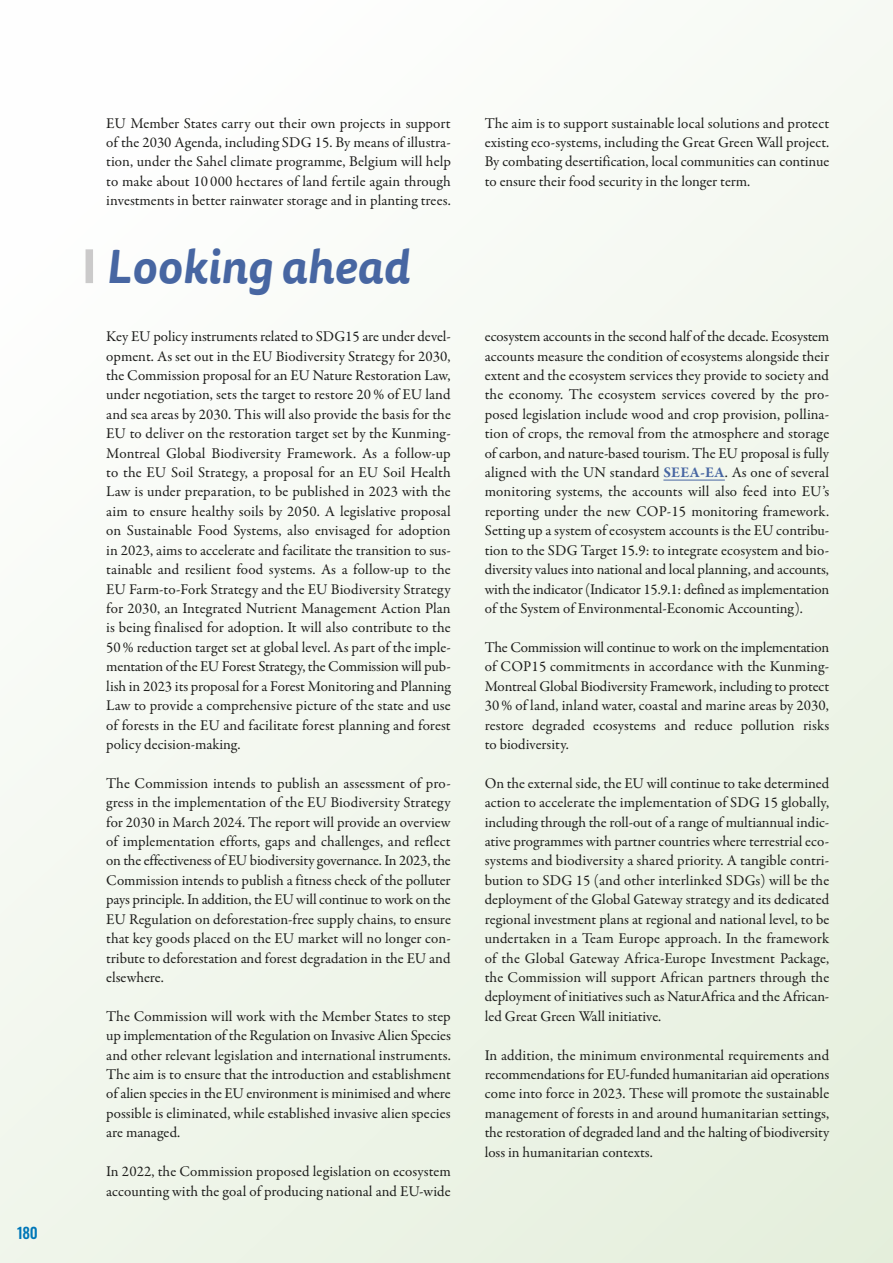
<style>
.page{position:relative;width:893px;height:1263px;background:#fff}
.page>*{position:absolute;margin:0;border:0;box-sizing:border-box;transform-origin:0 0}
.Subtitle{font:italic 700 46.5px "Tisa Sans Pro";color:#4766a2}
.Body{font:15px/19.4px "Garamond Premr Pro";color:#1d1d1b;text-align:justify}
.t1{font:500 15px "Oswald";color:#0077b8}
.s1{font-weight:700;color:#4766a2}
</style>
<div class="page">
<div style="left:0;top:0;width:893px;height:1263px;background:linear-gradient(to right,#f9fbf7,#edf4e7)"></div>
<div style="left:86px;top:249px;width:7px;height:34px;background:#cbcaca"></div>
<hr style="left:663px;top:480px;width:62px;height:1px;background:#4766a2">
<p class="t1" style="left:17px;top:1220px;width:22px">180</p>
<p class="Body" style="left:106px;top:114px;width:346px">EU Member States carry out their own projects in support of the 2030 Agenda, including SDG 15. By means of illustra&shy;tion, under the Sahel climate programme, Belgium will help to make about 10 000 hectares of land fertile again through investments in better rainwater storage and in planting trees.</p>
<p class="Body" style="left:485px;top:114px;width:346px">The aim is to support sustainable local solutions and protect existing eco-systems, including the Great Green Wall project.<br>By combating desertification, local communities can continue to ensure their food security in the longer term.</p>
<p class="Subtitle" style="left:106px;top:232px;width:305px">Looking ahead</p>
<p class="Body" style="left:106px;top:327px;width:346px">Key EU policy instruments related to SDG15 are under devel&shy;opment. As set out in the EU Biodiversity Strategy for 2030, the Commission proposal for an EU Nature Restoration Law, under negotiation, sets the target to restore 20% of EU land and sea areas by 2030. This will also provide the basis for the EU to deliver on the restoration target set by the Kunming-Montreal Global Biodiversity Framework. As a follow-up to the EU Soil Strategy, a proposal for an EU Soil Health Law is under preparation, to be published in 2023 with the aim to ensure healthy soils by 2050. A legislative proposal on Sustainable Food Systems, also envisaged for adoption in 2023, aims to accelerate and facilitate the transition to sus&shy;tainable and resilient food systems. As a follow-up to the EU Farm-to-Fork Strategy and the EU Biodiversity Strategy for 2030, an Integrated Nutrient Management Action Plan is being finalised for adoption. It will also contribute to the 50% reduction target set at global level. As part of the imple&shy;mentation of the EU Forest Strategy, the Commission will pub&shy;lish in 2023 its proposal for a Forest Monitoring and Planning Law to provide a comprehensive picture of the state and use of forests in the EU and facilitate forest planning and forest policy decision-making.</p>
<p class="Body" style="left:106px;top:774px;width:346px">The Commission intends to publish an assessment of pro&shy;gress in the implementation of the EU Biodiversity Strategy for 2030 in March 2024. The report will provide an overview of implementation efforts, gaps and challenges, and reflect on the effectiveness of EU biodiversity governance. In 2023, the Commission intends to publish a fitness check of the polluter pays principle. In addition, the EU will continue to work on the EU Regulation on deforestation-free supply chains, to ensure that key goods placed on the EU market will no longer con&shy;tribute to deforestation and forest degradation in the EU and elsewhere.</p>
<p class="Body" style="left:106px;top:1007px;width:346px">The Commission will work with the Member States to step up implementation of the Regulation on Invasive Alien Species and other relevant legislation and international instruments.<br>The aim is to ensure that the introduction and establishment of alien species in the EU environment is minimised and where possible is eliminated, while established invasive alien species are managed.</p>
<p class="Body" style="left:106px;top:1162px;width:346px">In 2022, the Commission proposed legislation on ecosystem accounting with the goal of producing national and EU-wide</p>
<p class="Body" style="left:485px;top:327px;width:346px">ecosystem accounts in the second half of the decade. Ecosystem accounts measure the condition of ecosystems alongside their extent and the ecosystem services they provide to society and the economy. The ecosystem services covered by the pro&shy;posed legislation include wood and crop provision, pollina&shy;tion of crops, the removal from the atmosphere and storage of carbon, and nature-based tourism. The EU proposal is fully aligned with the UN standard <span class="s1">SEEA-EA</span>. As one of several monitoring systems, the accounts will also feed into EU’s reporting under the new COP-15 monitoring framework.<br>Setting up a system of ecosystem accounts is the EU contribu&shy;tion to the SDG Target 15.9: to integrate ecosystem and bio&shy;diversity values into national and local planning, and accounts, with the indicator (Indicator 15.9.1: defined as implementation of the System of Environmental-Economic Accounting).</p>
<p class="Body" style="left:485px;top:638px;width:346px">The Commission will continue to work on the implementation of COP15 commitments in accordance with the Kunming-Montreal Global Biodiversity Framework, including to protect 30% of land, inland water, coastal and marine areas by 2030, restore degraded ecosystems and reduce pollution risks to biodiversity.</p>
<p class="Body" style="left:485px;top:774px;width:346px">On the external side, the EU will continue to take determined action to accelerate the implementation of SDG 15 globally, including through the roll-out of a range of multiannual indic&shy;ative programmes with partner countries where terrestrial eco&shy;systems and biodiversity a shared priority. A tangible contri&shy;bution to SDG 15 (and other interlinked SDGs) will be the deployment of the Global Gateway strategy and its dedicated regional investment plans at regional and national level, to be undertaken in a Team Europe approach. In the framework of the Global Gateway Africa-Europe Investment Package, the Commission will support African partners through the deployment of initiatives such as NaturAfrica and the African&shy;led Great Green Wall initiative.</p>
<p class="Body" style="left:485px;top:1045px;width:346px">In addition, the minimum environmental requirements and recommendations for EU-funded humanitarian aid operations come into force in 2023. These will promote the sustainable management of forests in and around humanitarian settings, the restoration of degraded land and the halting of biodiversity loss in humanitarian contexts.</p>
</div>
